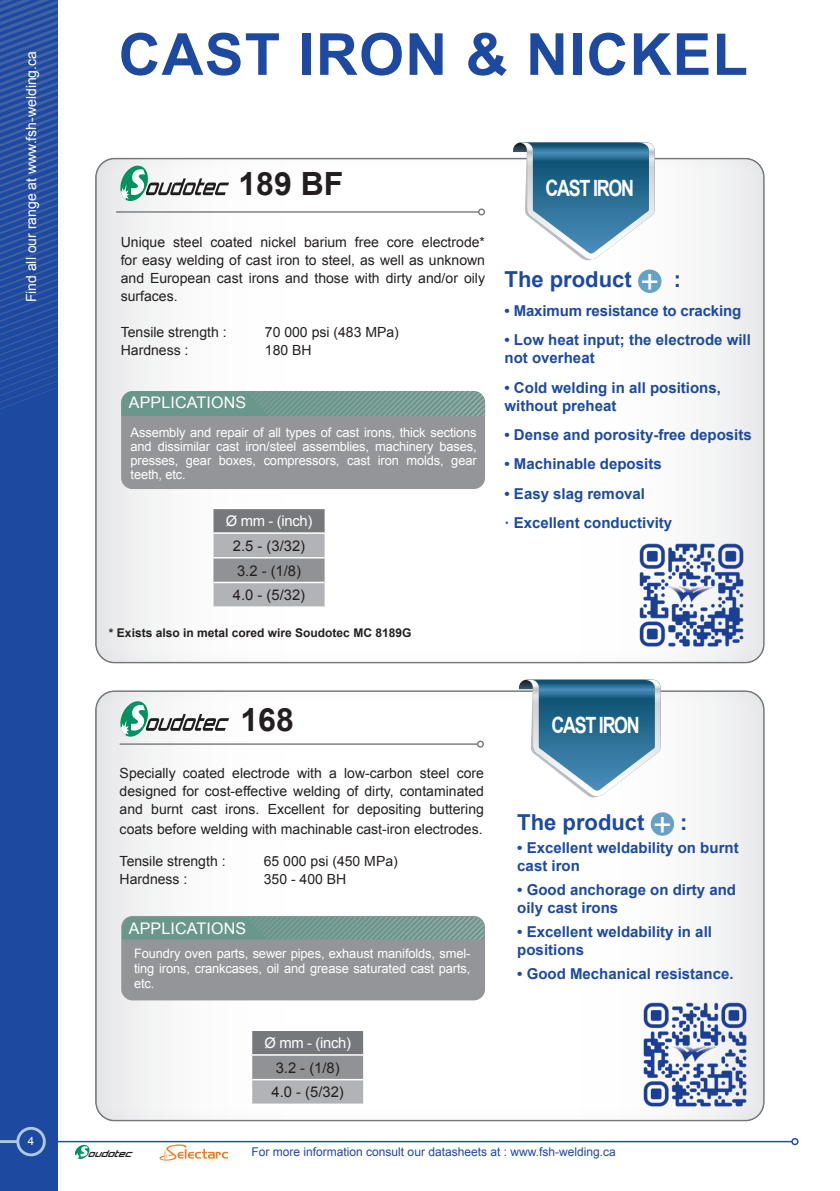
<style>
.page{position:relative;width:840px;height:1191px;background:#fff}
.page>*{position:absolute;margin:0;border:0;box-sizing:border-box;transform-origin:0 0}
.t1{font:700 58px "Arial";letter-spacing:.02em;color:#1d4aa0}
.t2{font:700 32px "Arial";color:#231f20}
.t3{font:700 22.4px "Arial";letter-spacing:-.07em;color:#fff;scale:.8 1}
.t4{font:22.4px "Arial";color:#fff;scale:.8 1}
.t5{font:700 22px "Arial";color:#1d4aa0}
.t6{font:20.2px "Arial";color:#fff;scale:.8 1}
.t7{font:16px "Arial";letter-spacing:.01em;color:#fff}
.t8{font:700 15px/18px "Arial";color:#1d4aa0}
.t9{font:14.8px/24.6px "Arial";color:#231f20}
.t10{font:14.8px "Arial";letter-spacing:-.02em;color:#fff}
.t11{font:14px/18px "Arial";color:#231f20;text-align:justify}
.t12{font:14px "Arial";color:#fff}
.t13{font:13px/14px "Arial";letter-spacing:-.01em;color:#fff;text-align:justify}
.t14{font:12px "Arial";color:#1d4aa0}
.t15{font:700 12px "Arial";color:#231f20}
.t16{font:11.6px "Arial";color:#fff}
.t17{font:italic 700 8.8px "Orbitron";color:#211e1e;scale:1.1 1}
.s1{font-weight:400;font-size:32px;color:#fff}
</style>
<div class="page">
<div style="left:94px;top:155px;width:672px;height:510px;background:#231f20;opacity:.38"></div>
<hr style="left:116px;top:211px;width:362px;height:2px;background:#76787b">
<div style="left:478px;top:208px;width:7px;height:7px;border:1px solid #76787b;border-radius:50%"></div>
<div style="left:637px;top:269px;width:24px;height:24px;background:#66a1c6;border-radius:50%"></div>
<div style="left:94px;top:687px;width:672px;height:434px;background:#231f20;opacity:.38"></div>
<hr style="left:120px;top:743px;width:357px;height:2px;background:#76787b">
<div style="left:476px;top:740px;width:7px;height:7px;border:1px solid #76787b;border-radius:50%"></div>
<div style="left:650px;top:812px;width:23px;height:23px;background:#66a1c6;border-radius:50%"></div>
<svg style="left:512px;top:142px;width:142px;height:119px"></svg>
<hr style="left:212px;top:507px;width:114px;height:2px;background:#fff">
<hr style="left:324px;top:509px;width:2px;height:23px;background:#fff">
<hr style="left:212px;top:606px;width:114px;height:2px;background:#fff">
<hr style="left:212px;top:532px;width:114px;height:2px;background:#fff">
<hr style="left:324px;top:534px;width:2px;height:24px;background:#fff">
<hr style="left:324px;top:558px;width:2px;height:24px;background:#fff">
<svg style="left:212px;top:509px;width:113px;height:98px;background:#a1a2a5"></svg>
<hr style="left:324px;top:582px;width:2px;height:24px;background:#fff">
<div style="left:251px;top:1030px;width:113px;height:25px;background:#76787b"></div>
<div style="left:251px;top:1055px;width:113px;height:24px;background:#919295"></div>
<div style="left:251px;top:1079px;width:113px;height:25px;background:#b2b3b7"></div>
<hr style="left:250px;top:1029px;width:114px;height:2px;background:#fff">
<hr style="left:250px;top:1031px;width:2px;height:23px;background:#fff">
<hr style="left:250px;top:1103px;width:114px;height:2px;background:#fff">
<hr style="left:250px;top:1054px;width:114px;height:1px;background:#fff">
<hr style="left:252px;top:1078px;width:111px;height:2px;background:#fff">
<hr style="left:250px;top:1055px;width:2px;height:24px;background:#fff">
<hr style="left:250px;top:1079px;width:2px;height:24px;background:#fff">
<svg style="left:363px;top:1031px;width:1px;height:72px"></svg>
<svg style="left:518px;top:679px;width:142px;height:119px"></svg>
<img style="left:634px;top:538px;width:113px;height:113px">
<img style="left:637px;top:997px;width:114px;height:114px">
<div style="left:0;top:0;width:57px;height:1191px;background:#1d4aa0"></div>
<svg style="left:0;top:0;width:57px;height:409px"></svg>
<div style="left:16px;top:1126px;width:30px;height:30px;border:3px solid #aec8df;border-radius:50%"></div>
<hr style="left:0;top:1140px;width:18px;height:3px;background:#aec8df">
<hr style="left:57px;top:1140px;width:734px;height:2px;background:#1d4aa0">
<div style="left:790px;top:1138px;width:8px;height:7px;border:1px solid #1d4aa0;border-radius:50%"></div>
<svg style="left:74px;top:1144px;width:16px;height:15px"></svg>
<svg style="left:159px;top:1144px;width:69px;height:19px"></svg>
<div style="left:121px;top:391px;width:364px;height:98px;background:#939598;border-radius:11px"></div>
<svg style="left:121px;top:391px;width:364px;height:25px;background:#729a90"></svg>
<div style="left:121px;top:916px;width:364px;height:84px;background:#939598;border-radius:11px"></div>
<svg style="left:122px;top:917px;width:361px;height:22px;background:#729a90"></svg>
<svg style="left:119px;top:163px;width:110px;height:40px"></svg>
<svg style="left:119px;top:699px;width:110px;height:40px"></svg>
<p class="t12" style="left:22px;top:302px;width:253px;rotate:-90deg">Find all our range at www.fsh-welding.ca</p>
<p class="t16" style="left:28px;top:1133px;width:8px">4</p>
<h1 class="t1" style="left:118px;top:16px;width:630px">CAST IRON &amp; NICKEL</h1>
<h2 class="t2" style="left:238px;top:162px;width:106px">189 BF</h2>
<p class="t11" style="left:121px;top:233px;width:365px">Unique steel coated nickel barium free core electrode* for easy welding of cast iron to steel, as well as unknown and European cast irons and those with dirty and/or oily surfaces.</p>
<p class="t11" style="left:121px;top:323px;width:107px">Tensile strength :</p>
<p class="t11" style="left:265px;top:323px;width:135px">70 000 psi (483 MPa)</p>
<p class="t11" style="left:121px;top:341px;width:69px">Hardness :</p>
<p class="t11" style="left:265px;top:341px;width:48px">180 BH</p>
<p class="t7" style="left:129px;top:392px;width:119px">APPLICATIONS</p>
<p class="t13" style="left:130px;top:426px;width:347px">Assembly and repair of all types of cast irons, thick sections and dissimilar cast iron/steel assemblies, machinery bases, presses, gear boxes, compressors, cast iron molds, gear teeth, etc.</p>
<p class="t10" style="left:225px;top:511px;width:88px">Ø mm - (inch)</p>
<p class="t9" style="left:233px;top:533px;width:74px">2.5 - (3/32)<br>3.2 - (1/8)<br>4.0 - (5/32)</p>
<p class="t15" style="left:109px;top:625px;width:304px">* Exists also in metal cored wire Soudotec MC 8189G</p>
<h3 class="t3" style="left:545px;top:173px;width:112px">CAST IRON</h3>
<h3 class="t6" style="left:551px;top:183px;width:83px">FONTES</h3>
<h3 class="t5" style="left:504px;top:264px;width:178px">The product <span class="s1">+</span> :</h3>
<p class="t8" style="left:504px;top:302px;width:238px">• Maximum resistance to cracking</p>
<p class="t8" style="left:504px;top:332px;width:248px">• Low heat input; the electrode will not overheat</p>
<p class="t8" style="left:504px;top:379px;width:218px">• Cold welding in all positions, without preheat</p>
<p class="t8" style="left:504px;top:426px;width:248px">• Dense and porosity-free deposits</p>
<p class="t8" style="left:504px;top:456px;width:158px">• Machinable deposits</p>
<p class="t8" style="left:504px;top:479px;width:169px;line-height:29.4px">• Easy slag removal<br>· Excellent conductivity</p>
<h2 class="t2" style="left:240px;top:698px;width:55px">168</h2>
<p class="t11" style="left:120px;top:764px;width:365px">Specially coated electrode with a low-carbon steel core designed for cost-effective welding of dirty, contaminated and burnt cast irons. Excellent for depositing buttering</p>
<p class="t11" style="left:120px;top:820px;width:364px">coats before welding with machinable cast-iron electrodes.</p>
<p class="t11" style="left:120px;top:852px;width:107px">Tensile strength :</p>
<p class="t11" style="left:264px;top:852px;width:135px">65 000 psi (450 MPa)</p>
<p class="t11" style="left:120px;top:870px;width:69px">Hardness :</p>
<p class="t11" style="left:264px;top:870px;width:84px">350 - 400 BH</p>
<p class="t7" style="left:129px;top:917px;width:119px">APPLICATIONS</p>
<p class="t13" style="left:134px;top:946px;width:338px;line-height:15px">Foundry oven parts, sewer pipes, exhaust manifolds, smel&shy;ting irons, crankcases, oil and grease saturated cast parts, etc.</p>
<p class="t10" style="left:264px;top:1033px;width:88px">Ø mm - (inch)</p>
<p class="t9" style="left:271px;top:1055px;width:74px">3.2 - (1/8)<br>4.0 - (5/32)</p>
<h3 class="t4" style="left:565px;top:706px;width:77px">FONTE</h3>
<h3 class="t3" style="left:551px;top:710px;width:112px">CAST IRON</h3>
<h3 class="t5" style="left:517px;top:807px;width:172px">The product <span class="s1">+</span> :</h3>
<p class="t8" style="left:517px;top:839px;width:223px">• Excellent weldability on burnt cast iron</p>
<p class="t8" style="left:517px;top:881px;width:220px">• Good anchorage on dirty and oily cast irons</p>
<p class="t8" style="left:517px;top:923px;width:196px">• Excellent weldability in all positions</p>
<p class="t8" style="left:517px;top:964px;width:218px">• Good Mechanical resistance.</p>
<p class="t17" style="left:87px;top:1148px;width:45px">oudotec</p>
<p class="t14" style="left:251px;top:1144px;width:366px">For more information consult our datasheets at : www.fsh-welding.ca</p>
</div>
